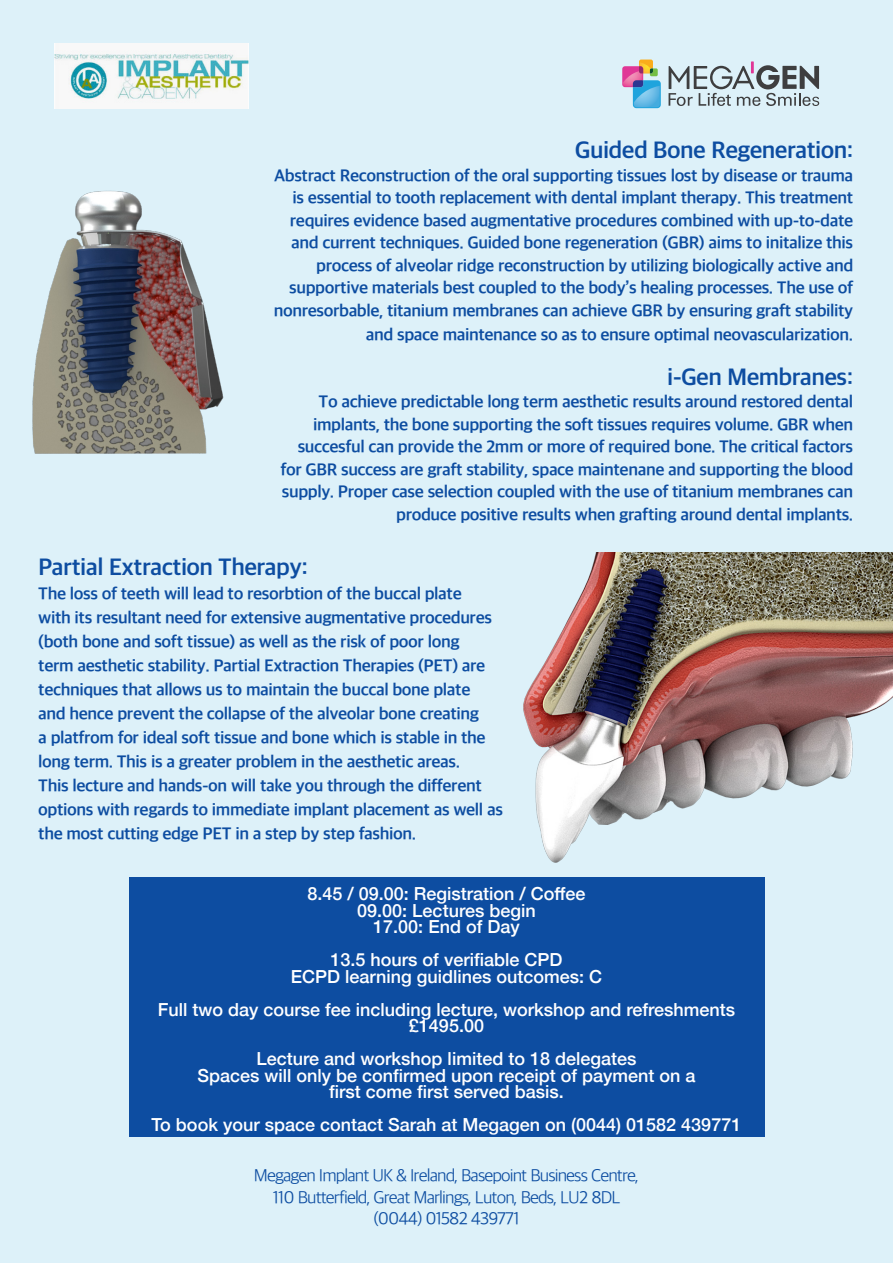
<style>
.page{position:relative;width:893px;height:1263px;background:#ddf1f9}
.page>*{position:absolute;margin:0;border:0;box-sizing:border-box;transform-origin:0 0}
.t1{font:700 24px "Apple SD Gothic Neo";letter-spacing:-.025em;color:#0d4da1}
.t2{font:500 18px/16.5px "Helvetica Neue";color:#fff;text-align:center}
.t3{font:300 18px "Apple SD Gothic Neo";letter-spacing:-.05em;color:#0d4da1}
.t4{font:700 17.25px/24px "Apple SD Gothic Neo";letter-spacing:-.025em;color:#0d4da1;text-align:right}
</style>
<div class="page">
<img style="left:523px;top:553px;width:370px;height:310px">
<svg style="left:622px;top:60px;width:39px;height:48px"></svg>
<svg style="left:669px;top:61px;width:150px;height:45px"></svg>
<img style="left:54px;top:44px;width:194px;height:64px">
<img style="left:32px;top:190px;width:192px;height:264px">
<div style="left:129px;top:877px;width:635px;height:260px;background:#0d4da1"></div>
<p class="t1" style="left:575px;top:138px;width:280px">Guided Bone Regeneration:</p>
<p class="t4" style="left:274px;top:165px;width:581px;line-height:22.6px">Abstract Reconstruction of the oral supporting tissues lost by disease or trauma is essential to tooth replacement with dental implant therapy. This treatment requires evidence based augmentative procedures combined with up-to-date and current techniques. Guided bone regeneration (GBR) aims to initalize this process of alveolar ridge reconstruction by utilizing biologically active and supportive materials best coupled to the body’s healing processes. The use of nonresorbable, titanium membranes can achieve GBR by ensuring graft stability and space maintenance so as to ensure optimal neovascularization.</p>
<p class="t1" style="left:667px;top:364px;width:188px">i-Gen Membranes:</p>
<p class="t4" style="left:280px;top:392px;width:574px;line-height:22.5px">To achieve predictable long term aesthetic results around restored dental implants, the bone supporting the soft tissues requires volume. GBR when succesful can provide the 2mm or more of required bone. The critical factors for GBR success are graft stability, space maintenane and supporting the blood supply. Proper case selection coupled with the use of titanium membranes can produce positive results when grafting around dental implants.</p>
<p class="t1" style="left:38px;top:554px;width:271px">Partial Extraction Therapy:</p>
<p class="t4" style="left:38px;top:583px;width:466px;text-align:left">The loss of teeth will lead to resorbtion of the buccal plate<br>with its resultant need for extensive augmentative procedures (both bone and soft tissue) as well as the risk of poor long<br>term aesthetic stability. Partial Extraction Therapies (PET) are techniques that allows us to maintain the buccal bone plate<br>and hence prevent the collapse of the alveolar bone creating<br>a platfrom for ideal soft tissue and bone which is stable in the long term. This is a greater problem in the aesthetic areas.<br>This lecture and hands-on will take you through the different options with regards to immediate implant placement as well as the most cutting edge PET in a step by step fashion.</p>
<p class="t2" style="left:307px;top:884px;width:280px">8.45 / 09.00: Registration / Coffee</p>
<p class="t2" style="left:357px;top:901px;width:180px">09.00: Lectures begin</p>
<p class="t2" style="left:373px;top:917px;width:148px">17.00: End of Day</p>
<p class="t2" style="left:331px;top:950px;width:233px">13.5 hours of verifiable CPD</p>
<p class="t2" style="left:291px;top:967px;width:313px">ECPD learning guidlines outcomes: C</p>
<p class="t2" style="left:158px;top:1000px;width:579px">Full two day course fee including lecture, workshop and refreshments £1495.00</p>
<p class="t2" style="left:257px;top:1049px;width:381px">Lecture and workshop limited to 18 delegates</p>
<p class="t2" style="left:197px;top:1066px;width:500px">Spaces will only be confirmed upon receipt of payment on a</p>
<p class="t2" style="left:329px;top:1082px;width:236px">first come first served basis.</p>
<p class="t2" style="left:152px;top:1115px;width:591px">To book your space contact Sarah at Megagen on (0044) 01582 439771</p>
<p class="t3" style="left:254px;top:1166px;width:387px">Megagen Implant UK &amp; Ireland, Basepoint Business Centre,</p>
<p class="t3" style="left:272px;top:1187px;width:350px">110 Butterfield, Great Marlings, Luton, Beds, LU2 8DL</p>
<p class="t3" style="left:373px;top:1209px;width:148px">(0044) 01582 439771</p>
</div>
